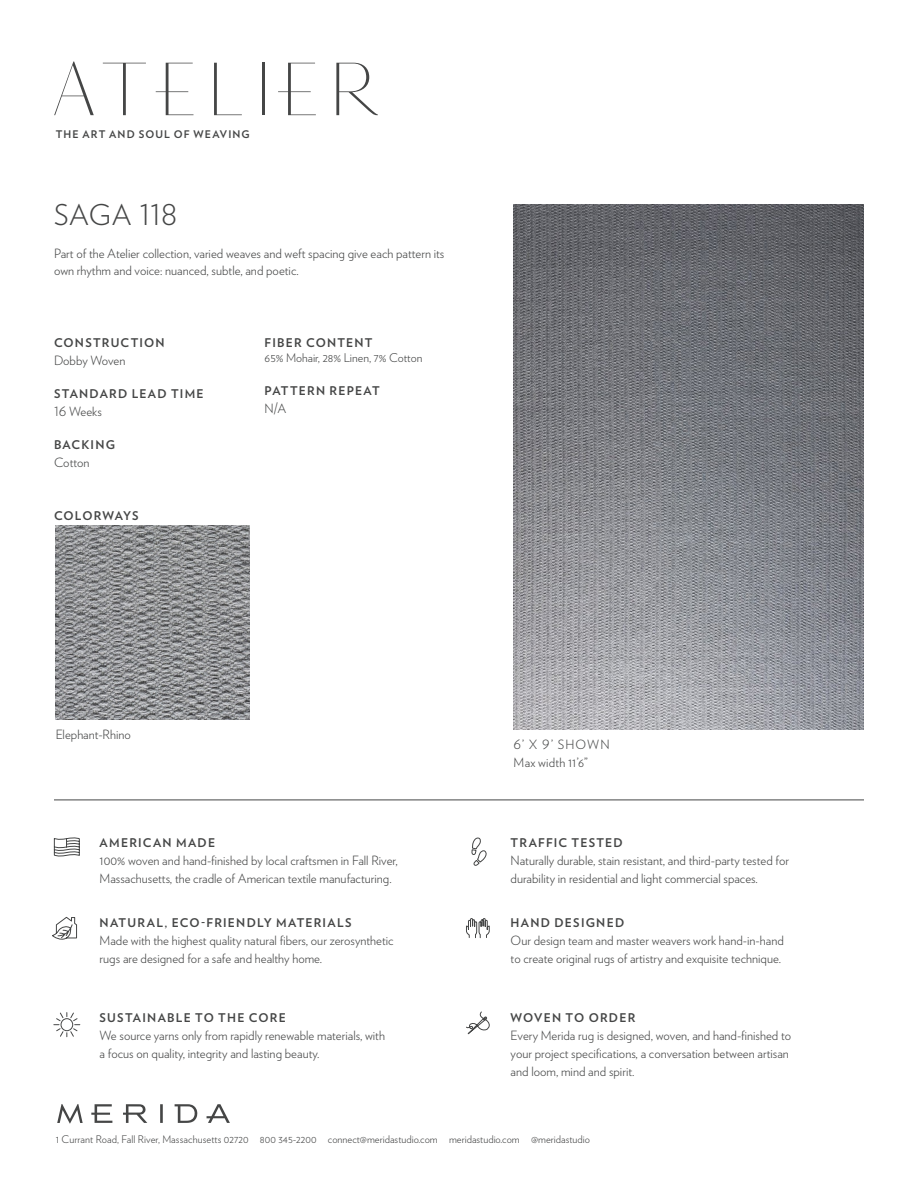
<style>
.page{position:relative;width:918px;height:1188px;background:#fff}
.page>*{position:absolute;margin:0;border:0;box-sizing:border-box;transform-origin:0 0}
.t1{font:300 28.5px "Verlag";letter-spacing:-.005em;color:#454646}
.t2{font:300 12.75px/16.5px "Verlag";color:#454646}
.t3{font:300 12.75px "Verlag";letter-spacing:.02em;color:#454646}
.t4{font:700 12px "Verlag";letter-spacing:.1em;color:#454646}
.t5{font:300 12px "Verlag";color:#454646}
.t6{font:700 12px "Verlag";letter-spacing:.075em;color:#454646}
.t7{font:300 10.5px "Verlag";color:#454646}
.t8{font:700 10.5px "Verlag";letter-spacing:.11em;color:#454646}
</style>
<div class="page">
<hr style="left:54px;top:800px;width:810px;height:1px;background:#454646">
<svg style="left:123px;top:1104px;width:24px;height:19px"></svg>
<svg style="left:57px;top:1104px;width:26px;height:20px"></svg>
<svg style="left:175px;top:1104px;width:22px;height:19px"></svg>
<svg style="left:91px;top:1104px;width:21px;height:19px"></svg>
<svg style="left:207px;top:1104px;width:23px;height:19px"></svg>
<hr style="left:160px;top:1104px;width:3px;height:19px;background:#454646">
<svg style="left:54px;top:837px;width:26px;height:20px"></svg>
<svg style="left:52px;top:917px;width:25px;height:23px"></svg>
<svg style="left:53px;top:1012px;width:27px;height:25px"></svg>
<svg style="left:471px;top:838px;width:16px;height:28px"></svg>
<svg style="left:466px;top:918px;width:24px;height:20px"></svg>
<svg style="left:466px;top:1012px;width:24px;height:22px"></svg>
<svg style="left:54px;top:62px;width:40px;height:53px"></svg>
<svg style="left:103px;top:63px;width:43px;height:52px"></svg>
<svg style="left:156px;top:63px;width:38px;height:52px"></svg>
<svg style="left:214px;top:63px;width:28px;height:52px"></svg>
<hr style="left:262px;top:63px;width:3px;height:52px;background:#454646">
<svg style="left:278px;top:63px;width:38px;height:52px"></svg>
<svg style="left:336px;top:63px;width:42px;height:52px"></svg>
<img style="left:514px;top:204px;width:350px;height:526px">
<img style="left:56px;top:526px;width:193px;height:193px">
<p class="t8" style="left:56px;top:126px;width:196px">THE ART AND SOUL OF WEAVING</p>
<p class="t1" style="left:54px;top:194px;width:125px">SAGA 118</p>
<p class="t2" style="left:54px;top:245px;width:392px">Part of the Atelier collection, varied weaves and weft spacing give each pattern its own rhythm and voice: nuanced, subtle, and poetic.</p>
<p class="t4" style="left:54px;top:334px;width:112px">CONSTRUCTION</p>
<p class="t2" style="left:54px;top:352px;width:73px">Dobby Woven</p>
<p class="t4" style="left:54px;top:385px;width:151px">STANDARD LEAD TIME</p>
<p class="t2" style="left:54px;top:403px;width:49px">16 Weeks</p>
<p class="t4" style="left:54px;top:436px;width:62px">BACKING</p>
<p class="t2" style="left:54px;top:454px;width:37px">Cotton</p>
<p class="t6" style="left:54px;top:506px;width:86px">COLORWAYS</p>
<p class="t4" style="left:265px;top:334px;width:109px">FIBER CONTENT</p>
<p class="t5" style="left:265px;top:349px;width:159px">65% Mohair, 28% Linen, 7% Cotton</p>
<p class="t4" style="left:265px;top:382px;width:117px">PATTERN REPEAT</p>
<p class="t2" style="left:265px;top:400px;width:23px">N/A</p>
<p class="t2" style="left:56px;top:725px;width:77px">Elephant-Rhino</p>
<p class="t4" style="left:100px;top:834px;width:117px">AMERICAN MADE</p>
<p class="t2" style="left:100px;top:852px;width:300px">100% woven and hand-finished by local craftsmen in Fall River,</p>
<p class="t2" style="left:100px;top:870px;width:294px">Massachusetts, the cradle of American textile manufacturing.</p>
<p class="t4" style="left:100px;top:913px;width:253px">NATURAL, ECO-FRIENDLY MATERIALS</p>
<p class="t2" style="left:100px;top:931px;width:296px">Made with the highest quality natural fibers, our zerosynthetic</p>
<p class="t2" style="left:100px;top:949px;width:224px">rugs are designed for a safe and healthy home.</p>
<p class="t4" style="left:100px;top:1008px;width:188px">SUSTAINABLE TO THE CORE</p>
<p class="t2" style="left:100px;top:1026px;width:287px">We source yarns only from rapidly renewable materials, with</p>
<p class="t2" style="left:100px;top:1044px;width:221px">a focus on quality, integrity and lasting beauty.</p>
<p class="t2" style="left:514px;top:735px;width:98px">6’ X 9’ SHOWN</p>
<p class="t3" style="left:514px;top:753px;width:76px">Max width 11’6”</p>
<p class="t4" style="left:511px;top:834px;width:114px">TRAFFIC TESTED</p>
<p class="t2" style="left:511px;top:852px;width:280px">Naturally durable, stain resistant, and third-party tested for</p>
<p class="t2" style="left:511px;top:870px;width:249px">durability in residential and light commercial spaces.</p>
<p class="t4" style="left:511px;top:913px;width:115px">HAND DESIGNED</p>
<p class="t2" style="left:511px;top:931px;width:275px">Our design team and master weavers work hand-in-hand</p>
<p class="t2" style="left:511px;top:949px;width:272px">to create original rugs of artistry and exquisite technique.</p>
<p class="t4" style="left:511px;top:1008px;width:126px">WOVEN TO ORDER</p>
<p class="t2" style="left:511px;top:1026px;width:282px">Every Merida rug is designed, woven, and hand-finished to</p>
<p class="t2" style="left:511px;top:1044px;width:280px">your project specifications, a conversation between artisan</p>
<p class="t2" style="left:511px;top:1062px;width:125px">and loom, mind and spirit.</p>
<p class="t7" style="left:56px;top:1132px;width:536px">1 Currant Road, Fall River, Massachusetts 02720 800 345-2200 connect@meridastudio.com meridastudio.com @meridastudio</p>
</div>
